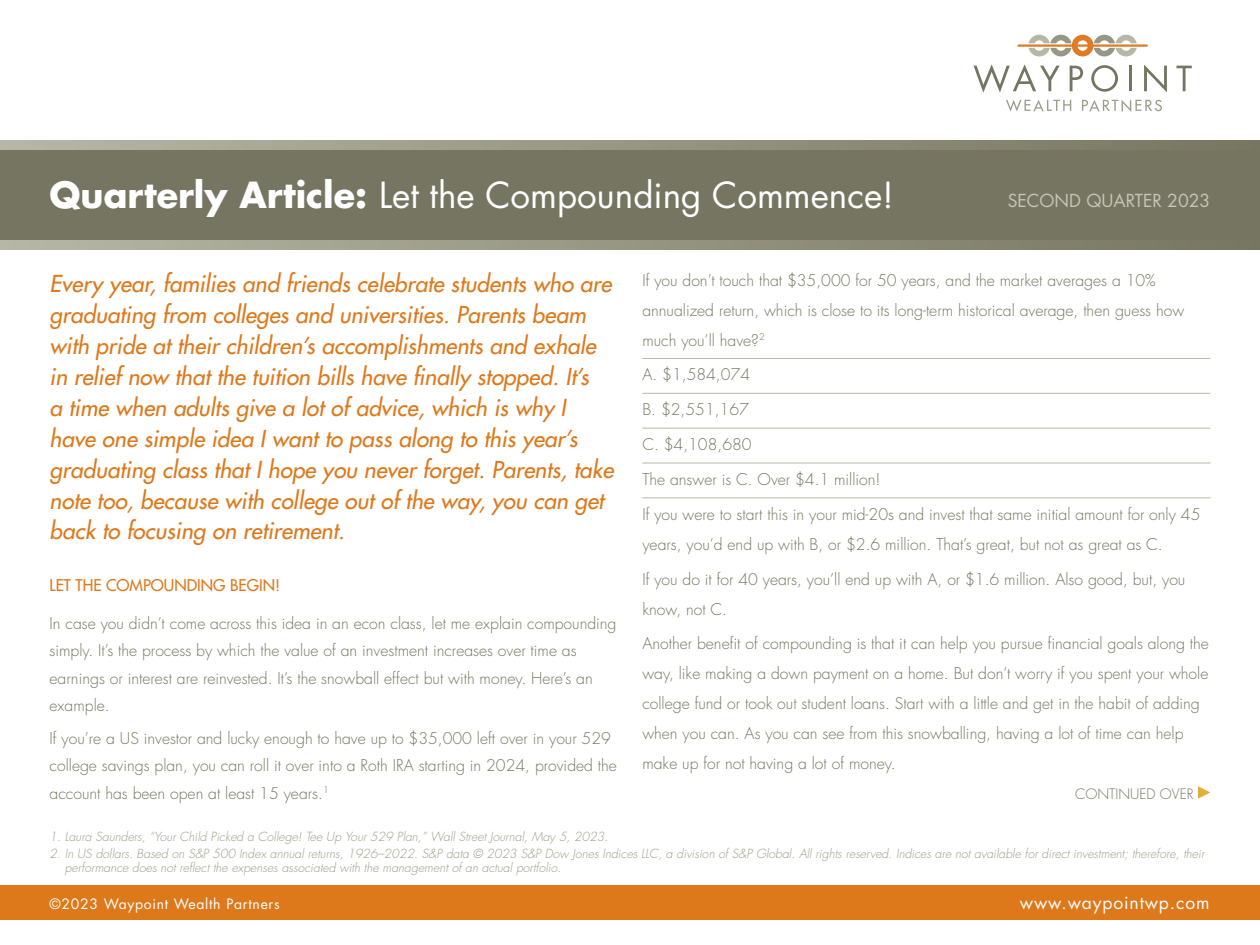
<style>
.page{position:relative;width:1260px;height:945px;background:#fff}
.page>*{position:absolute;margin:0;border:0;box-sizing:border-box;transform-origin:0 0}
.t1{font:35px "Futura Std";color:#fff}
.t2{font:italic 500 22.75px/31px "Futura Std";color:#de791b}
.t3{font:17.5px "Futura Std";letter-spacing:.05em;color:#fff}
.t4{font:17.5px "Futura Std";color:#c5c5b8}
.t5{font:300 15.75px/29.9px "Futura Std";color:#767561}
.t6{font:500 15.75px "Futura Std";color:#de791b}
.t7{font:14px "Futura Std";letter-spacing:.05em;color:#fff}
.t8{font:300 14px "Futura Std";color:#767561}
.t9{font:italic 300 12.25px/14px "Futura Std";color:#9d9c8a}
.s1{font-weight:700}
</style>
<div class="page">
<div style="left:0;top:885px;width:1260px;height:35px;background:#de791b"></div>
<div style="left:0;top:141px;width:1260px;height:109px;background:linear-gradient(to right,#b6b6a6,#777660)"></div>
<div style="left:0;top:150px;width:1260px;height:90px;background:#767561"></div>
<svg style="left:974px;top:64px;width:86px;height:29px"></svg>
<svg style="left:1070px;top:66px;width:13px;height:25px"></svg>
<svg style="left:1091px;top:65px;width:27px;height:27px"></svg>
<hr style="left:1129px;top:66px;width:3px;height:25px;background:#757561">
<svg style="left:1144px;top:65px;width:23px;height:27px"></svg>
<svg style="left:1176px;top:66px;width:16px;height:25px"></svg>
<svg style="left:1006px;top:100px;width:65px;height:12px"></svg>
<svg style="left:1082px;top:100px;width:80px;height:12px"></svg>
<hr style="left:1018px;top:44px;width:130px;height:3px;background:#df7b26">
<svg style="left:1028px;top:35px;width:109px;height:21px"></svg>
<hr style="left:642px;top:358px;width:568px;height:1px;background:#b7b7a7">
<hr style="left:642px;top:393px;width:568px;height:1px;background:#b7b7a7">
<hr style="left:642px;top:428px;width:568px;height:1px;background:#b7b7a7">
<hr style="left:642px;top:463px;width:568px;height:1px;background:#b7b7a7">
<hr style="left:642px;top:497px;width:568px;height:1px;background:#b7b7a7">
<svg style="left:1198px;top:786px;width:12px;height:13px"></svg>
<h1 class="t1" style="left:50px;top:172px;width:846px"><span class="s1">Quarterly Article:</span> Let the Compounding Commence!</h1>
<p class="t4" style="left:1008px;top:190px;width:204px">SECOND QUARTER 2023</p>
<p class="t2" style="left:50px;top:268px;width:565px">Every year, families and friends celebrate students who are graduating from colleges and universities. Parents beam with pride at their children’s accomplishments and exhale in relief now that the tuition bills have finally stopped. It’s<br>a time when adults give a lot of advice, which is why I have one simple idea I want to pass along to this year’s graduating class that I hope you never forget. Parents, take note too, because with college out of the way, you can get back to focusing on retirement.</p>
<p class="t6" style="left:50px;top:576px;width:232px">LET THE COMPOUNDING BEGIN!</p>
<p class="t5" style="left:50px;top:610px;width:568px;line-height:27.5px">In case you didn’t come across this idea in an econ class, let me explain compounding simply. It’s the process by which the value of an investment increases over time as earnings or interest are reinvested. It’s the snowball effect but with money. Here’s an example.</p>
<p class="t5" style="left:50px;top:725px;width:569px;line-height:27.5px">If you’re a US investor and lucky enough to have up to $35,000 left over in your 529 college savings plan, you can roll it over into a Roth IRA starting in 2024, provided the account has been open at least 15 years.<sup>1</sup></p>
<p class="t5" style="left:642px;top:266px;width:543px">If you don’t touch that $35,000 for 50 years, and the market averages a 10% annualized return, which is close to its long-term historical average, then guess how much you’ll have?<sup>2</sup></p>
<p class="t5" style="left:642px;top:360px;width:109px">A. $1,584,074</p>
<p class="t5" style="left:642px;top:395px;width:108px">B. $2,551,167</p>
<p class="t5" style="left:642px;top:430px;width:111px">C. $4,108,680</p>
<p class="t5" style="left:642px;top:465px;width:240px">The answer is C. Over $4.1 million!</p>
<p class="t5" style="left:642px;top:500px;width:560px">If you were to start this in your mid-20s and invest that same initial amount for only 45 years, you’d end up with B, or $2.6 million. That’s great, but not as great as C.</p>
<p class="t5" style="left:642px;top:564px;width:545px">If you do it for 40 years, you’ll end up with A, or $1.6 million. Also good, but, you know, not C.</p>
<p class="t5" style="left:642px;top:629px;width:568px">Another benefit of compounding is that it can help you pursue financial goals along the way, like making a down payment on a home. But don’t worry if you spent your whole college fund or took out student loans. Start with a little and get in the habit of adding when you can. As you can see from this snowballing, having a lot of time can help make up for not having a lot of money.</p>
<p class="t8" style="left:1075px;top:785px;width:120px">CONTINUED OVER</p>
<p class="t9" style="left:50px;top:830px;width:560px">1. Laura Saunders, “Your Child Picked a College! Tee Up Your 529 Plan,” Wall Street Journal, May 5, 2023.</p>
<p class="t9" style="left:65px;top:847px;width:1141px;text-indent:-15px">2. In US dollars. Based on S&amp;P 500 Index annual returns, 1926–2022. S&amp;P data © 2023 S&amp;P Dow Jones Indices LLC, a division of S&amp;P Global. All rights reserved. Indices are not available for direct investment; therefore, their performance does not reflect the expenses associated with the management of an actual portfolio.</p>
<p class="t7" style="left:50px;top:895px;width:232px">©2023 Waypoint Wealth Partners</p>
<p class="t3" style="left:1020px;top:892px;width:191px">www.waypointwp.com</p>
</div>
